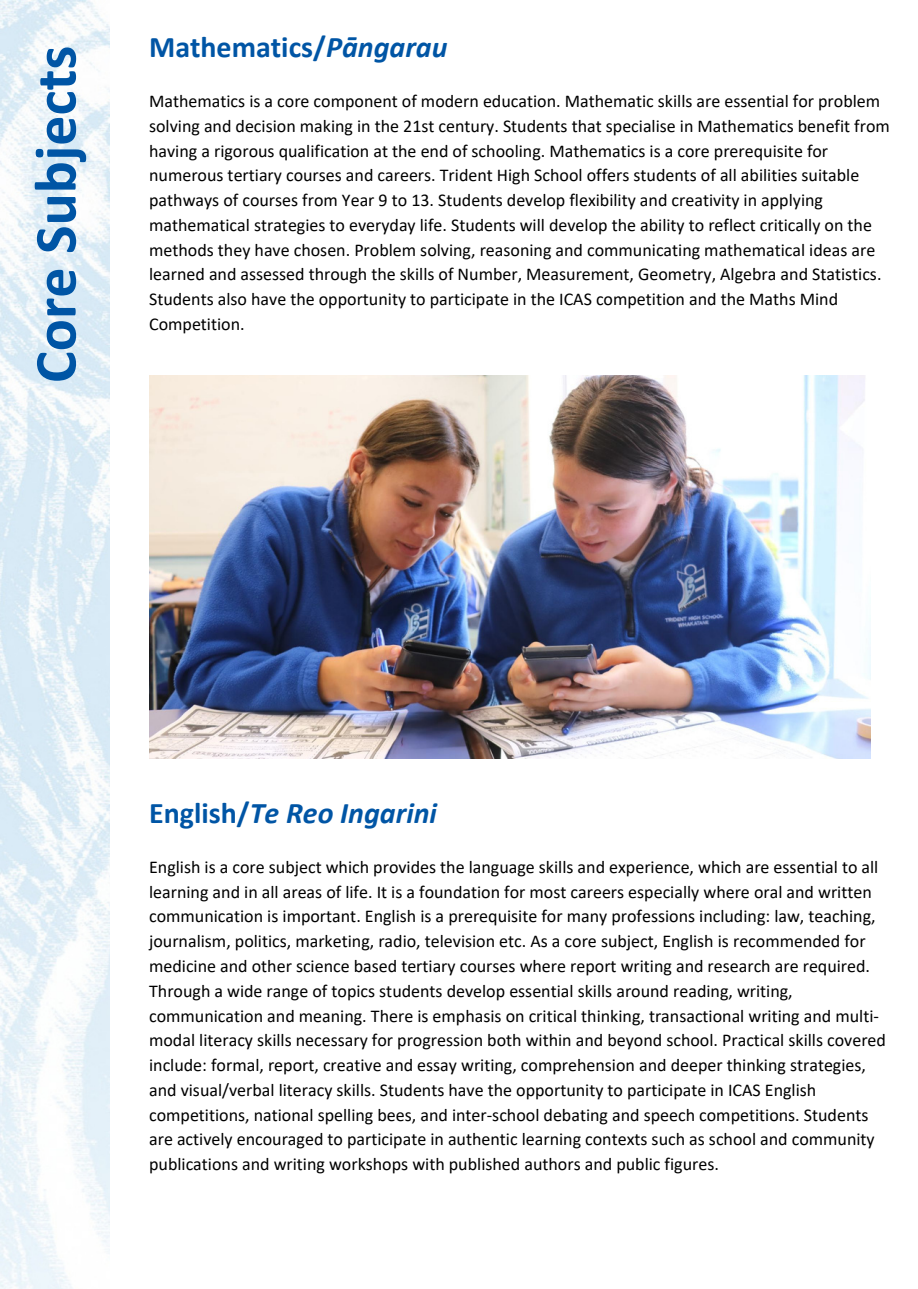
<style>
.page{position:relative;width:918px;height:1289px;background:#fff}
.page>*{position:absolute;margin:0;border:0;box-sizing:border-box;transform-origin:0 0}
.t1{font:700 60px "Calibri";color:#0055a5}
.t2{font:italic 700 30px "Calibri";color:#0055a5}
.t3{font:700 30px "Calibri";color:#0055a5}
.t4{font:18px/24.8px "Calibri";color:#000}
.s1{font-style:italic}
.s2{font-style:normal}
</style>
<div class="page">
<img style="left:0;top:0;width:109px;height:1288px">
<img style="left:149px;top:375px;width:721px;height:383px">
<p class="t1" style="left:30px;top:383px;width:339px;rotate:-90deg">Core Subjects</p>
<p class="t3" style="left:149px;top:35px;width:300px">Mathematics/<span class="s1">Pāngarau</span></p>
<p class="t4" style="left:149px;top:90px;width:742px">Mathematics is a core component of modern education. Mathematic skills are essential for problem solving and decision making in the 21st century. Students that specialise in Mathematics benefit from having a rigorous qualification at the end of schooling. Mathematics is a core prerequisite for numerous tertiary courses and careers. Trident High School offers students of all abilities suitable pathways of courses from Year 9 to 13. Students develop flexibility and creativity in applying mathematical strategies to everyday life. Students will develop the ability to reflect critically on the methods they have chosen. Problem solving, reasoning and communicating mathematical ideas are learned and assessed through the skills of Number, Measurement, Geometry, Algebra and Statistics.<br>Students also have the opportunity to participate in the ICAS competition and the Maths Mind Competition.</p>
<p class="t2" style="left:149px;top:800px;width:289px"><span class="s2">English/</span>Te Reo Ingarini</p>
<p class="t4" style="left:149px;top:855px;width:738px">English is a core subject which provides the language skills and experience, which are essential to all learning and in all areas of life. It is a foundation for most careers especially where oral and written communication is important. English is a prerequisite for many professions including: law, teaching, journalism, politics, marketing, radio, television etc. As a core subject, English is recommended for medicine and other science based tertiary courses where report writing and research are required.<br>Through a wide range of topics students develop essential skills around reading, writing, communication and meaning. There is emphasis on critical thinking, transactional writing and multi&shy;modal literacy skills necessary for progression both within and beyond school. Practical skills covered include: formal, report, creative and essay writing, comprehension and deeper thinking strategies, and visual/verbal literacy skills. Students have the opportunity to participate in ICAS English competitions, national spelling bees, and inter-school debating and speech competitions. Students are actively encouraged to participate in authentic learning contexts such as school and community publications and writing workshops with published authors and public figures.</p>
</div>
